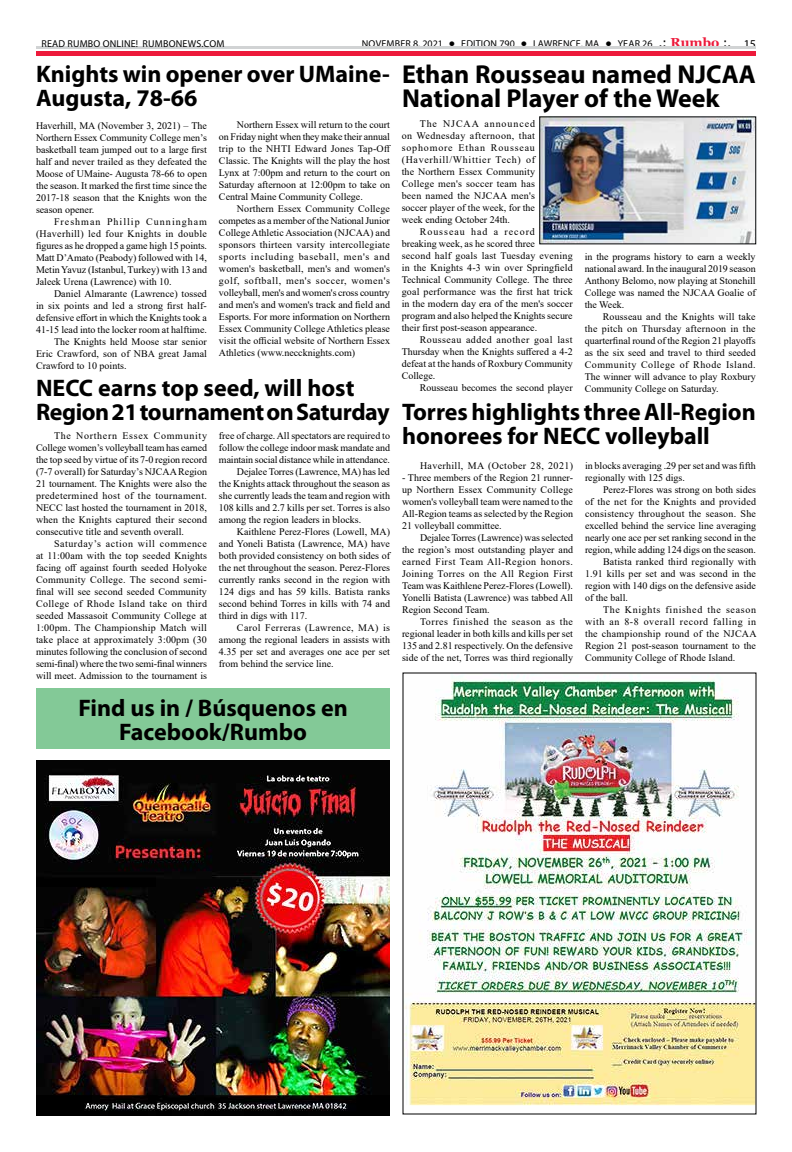
<style>
.page{position:relative;width:792px;height:1152px;background:#fff}
.page>*{position:absolute;margin:0;border:0;box-sizing:border-box;transform-origin:0 0}
.t1{font:700 26px/24px "Myriad Pro";color:#000}
.t2{font:700 24px/24px "Myriad Pro";color:#000}
.t3{font:10px/12px "Times New Roman";color:#000;text-align:justify}
.t4{font:10px "Myriad Pro";letter-spacing:.02em;color:#000}
.t5{font:10px "Times New Roman";letter-spacing:.025em;color:#000}
.t6{font:10px "Times New Roman";letter-spacing:.06em;color:#000}
.t7{font:10px "Times New Roman";letter-spacing:.04em;color:#000}
.t8{font:10px "Times New Roman";letter-spacing:.035em;color:#000}
.t9{font:10px "Times New Roman";letter-spacing:.065em;color:#000}
.s1{font-family:"Tahoma";font-weight:700;color:#fff}
.s2{font-family:"Tahoma";font-size:12px}
.s3{font-family:"Georgia";font-weight:700;font-size:13px;color:#ed1a3b}
.s4{font-size:12px}
</style>
<div class="page">
<hr style="left:36px;top:52px;width:720px;height:4px;background:#ed1a3b">
<hr style="left:36px;top:46px;width:720px;height:3px;background:#d1d3d4">
<div style="left:36px;top:689px;width:354px;height:60px;background:#83c997"></div>
<img style="left:404px;top:675px;width:350px;height:431px">
<img style="left:542px;top:119px;width:212px;height:123px">
<img style="left:36px;top:760px;width:354px;height:356px">
<p class="t4" style="left:41px;top:37px;width:185px">READ RUMBO ONLINE! RUMBONEWS.COM</p>
<p class="t4" style="left:362px;top:37px;width:396px">NOVEMBER 8, 2021 <span class="s1">•</span> EDITION 790 <span class="s1">•</span> LAWRENCE, MA <span class="s1">•</span> YEAR 26 <span class="s2">.:</span> <span class="s3">Rumbo</span> <span class="s2">:.</span> <span class="s4">15</span></p>
<h2 class="t2" style="left:36px;top:61px;width:355px">Knights win opener over UMaine-<br>Augusta, 78-66</h2>
<p class="t3" style="left:36px;top:119px;width:173px">Haverhill, MA (November 3, 2021) – The Northern Essex Community College men’s basketball team jumped out to a large first half and never trailed as they defeated the Moose of UMaine- Augusta 78-66 to open the season. It marked the first time since the 2017-18 season that the Knights won the season opener.</p>
<p class="t3" style="left:36px;top:215px;width:173px;text-indent:18px">Freshman Phillip Cunningham (Haverhill) led four Knights in double figures as he dropped a game high 15 points.<br>Matt D’Amato (Peabody) followed with 14, Metin Yavuz (Istanbul, Turkey) with 13 and Jaleek Urena (Lawrence) with 10.</p>
<p class="t3" style="left:54px;top:287px;width:154px">Daniel Almarante (Lawrence) tossed</p>
<p class="t3" style="left:36px;top:299px;width:172px">in six points and led a strong first half-</p>
<p class="t3" style="left:36px;top:311px;width:172px">defensive effort in which the Knights took a</p>
<p class="t3" style="left:36px;top:323px;width:173px">41-15 lead into the locker room at halftime.</p>
<p class="t3" style="left:54px;top:335px;width:154px">The Knights held Moose star senior</p>
<p class="t3" style="left:36px;top:347px;width:173px">Eric Crawford, son of NBA great Jamal</p>
<p class="t3" style="left:36px;top:359px;width:92px">Crawford to 10 points.</p>
<p class="t3" style="left:219px;top:118px;width:173px;text-indent:18px">Northern Essex will return to the court on Friday night when they make their annual trip to the NHTI Edward Jones Tap-Off Classic. The Knights will the play the host Lynx at 7:00pm and return to the court on Saturday afternoon at 12:00pm to take on Central Maine Community College.</p>
<p class="t3" style="left:219px;top:202px;width:173px;text-indent:18px">Northern Essex Community College competes as a member of the National Junior College Athletic Association (NJCAA) and sponsors thirteen varsity intercollegiate sports including baseball, men's and women's basketball, men's and women's golf, softball, men's soccer, women's volleyball, men's and women's cross country and men's and women's track and field and Esports. For more information on Northern Essex Community College Athletics please visit the official website of Northern Essex Athletics (www.neccknights.com)</p>
<h2 class="t2" style="left:36px;top:375px;width:355px">NECC earns top seed, will host<br>Region 21 tournament on Saturday</h2>
<p class="t3" style="left:36px;top:429px;width:173px;text-indent:18px">The Northern Essex Community College women’s volleyball team has earned the top seed by virtue of its 7-0 region record (7-7 overall) for Saturday’s NJCAA Region 21 tournament. The Knights were also the predetermined host of the tournament.<br>NECC last hosted the tournament in 2018, when the Knights captured their second consecutive title and seventh overall.</p>
<p class="t3" style="left:36px;top:537px;width:173px;text-indent:18px">Saturday’s action will commence at 11:00am with the top seeded Knights facing off against fourth seeded Holyoke Community College. The second semi&shy;final will see second seeded Community College of Rhode Island take on third seeded Massasoit Community College at 1:00pm. The Championship Match will take place at approximately 3:00pm (30 minutes following the conclusion of second semi-final) where the two semi-final winners will meet. Admission to the tournament is</p>
<p class="t3" style="left:219px;top:429px;width:173px">free of charge. All spectators are required to</p>
<p class="t3" style="left:219px;top:441px;width:173px">follow the college indoor mask mandate and</p>
<p class="t3" style="left:219px;top:453px;width:172px">maintain social distance while in attendance.</p>
<p class="t3" style="left:237px;top:465px;width:154px">Dejalee Torres (Lawrence, MA) has led</p>
<p class="t3" style="left:219px;top:477px;width:173px">the Knights attack throughout the season as</p>
<p class="t3" style="left:219px;top:489px;width:173px">she currently leads the team and region with</p>
<p class="t3" style="left:219px;top:501px;width:173px">108 kills and 2.7 kills per set. Torres is also</p>
<p class="t3" style="left:219px;top:513px;width:144px">among the region leaders in blocks.</p>
<p class="t3" style="left:237px;top:525px;width:155px">Kaithlene Perez-Flores (Lowell, MA)</p>
<p class="t3" style="left:219px;top:537px;width:173px">and Yoneli Batista (Lawrence, MA) have</p>
<p class="t3" style="left:219px;top:549px;width:173px">both provided consistency on both sides of</p>
<p class="t3" style="left:219px;top:561px;width:173px">the net throughout the season. Perez-Flores</p>
<p class="t3" style="left:219px;top:573px;width:173px">currently ranks second in the region with</p>
<p class="t3" style="left:219px;top:585px;width:173px">124 digs and has 59 kills. Batista ranks</p>
<p class="t3" style="left:219px;top:597px;width:173px">second behind Torres in kills with 74 and</p>
<p class="t3" style="left:219px;top:609px;width:90px">third in digs with 117.</p>
<p class="t7" style="left:237px;top:620px;width:155px">Carol Ferreras (Lawrence, MA) is</p>
<p class="t3" style="left:219px;top:633px;width:173px">among the regional leaders in assists with</p>
<p class="t3" style="left:219px;top:645px;width:173px">4.35 per set and averages one ace per set</p>
<p class="t3" style="left:219px;top:657px;width:116px">from behind the service line.</p>
<h2 class="t2" style="left:78px;top:695px;width:271px;text-align:center">Find us in / Búsquenos en<br>Facebook/Rumbo</h2>
<h1 class="t1" style="left:402px;top:62px;width:356px">Ethan Rousseau named NJCAA<br>National Player of the Week</h1>
<p class="t3" style="left:402px;top:117px;width:135px;text-indent:18px">The NJCAA announced on Wednesday afternoon, that sophomore Ethan Rousseau (Haverhill/Whittier Tech) of the Northern Essex Community College men's soccer team has been named the NJCAA men's soccer player of the week, for the week ending October 24th.</p>
<p class="t3" style="left:402px;top:225px;width:173px;text-align:left;text-indent:18px">Rousseau had a record<br>breaking week, as he scored three<br>second half goals last Tuesday evening in the Knights 4-3 win over Springfield Technical Community College. The three goal performance was the first hat trick in the modern day era of the men's soccer program and also helped the Knights secure their first post-season appearance.</p>
<p class="t3" style="left:402px;top:333px;width:173px;text-indent:18px">Rousseau added another goal last Thursday when the Knights suffered a 4-2 defeat at the hands of Roxbury Community College.</p>
<p class="t3" style="left:420px;top:381px;width:155px">Rousseau becomes the second player</p>
<p class="t3" style="left:585px;top:250px;width:173px">in the programs history to earn a weekly national award. In the inaugural 2019 season Anthony Belomo, now playing at Stonehill College was named the NJCAA Goalie of the Week.</p>
<p class="t3" style="left:585px;top:310px;width:173px;text-indent:18px">Rousseau and the Knights will take the pitch on Thursday afternoon in the quarterfinal round of the Region 21 playoffs as the six seed and travel to third seeded Community College of Rhode Island.<br>The winner will advance to play Roxbury Community College on Saturday.</p>
<h2 class="t2" style="left:402px;top:399px;width:355px">Torres highlights three All-Region honorees for NECC volleyball</h2>
<p class="t8" style="left:420px;top:458px;width:155px">Haverhill, MA (October 28, 2021)</p>
<p class="t3" style="left:402px;top:471px;width:173px">- Three members of the Region 21 runner&shy;up Northern Essex Community College women's volleyball team were named to the All-Region teams as selected by the Region 21 volleyball committee.</p>
<p class="t3" style="left:402px;top:531px;width:173px;text-indent:18px">Dejalee Torres (Lawrence) was selected the region’s most outstanding player and earned First Team All-Region honors.<br>Joining Torres on the All Region First Team was Kaithlene Perez-Flores (Lowell).<br>Yonelli Batista (Lawrence) was tabbed All Region Second Team.</p>
<p class="t3" style="left:402px;top:615px;width:173px;text-indent:18px">Torres finished the season as the regional leader in both kills and kills per set 135 and 2.81 respectively. On the defensive side of the net, Torres was third regionally</p>
<p class="t3" style="left:585px;top:459px;width:172px">in blocks averaging .29 per set and was fifth regionally with 125 digs.</p>
<p class="t3" style="left:603px;top:483px;width:155px">Perez-Flores was strong on both sides</p>
<p class="t3" style="left:585px;top:495px;width:173px">of the net for the Knights and provided</p>
<p class="t5" style="left:585px;top:506px;width:173px">consistency throughout the season. She</p>
<p class="t3" style="left:585px;top:519px;width:173px">excelled behind the service line averaging</p>
<p class="t3" style="left:585px;top:531px;width:173px">nearly one ace per set ranking second in the</p>
<p class="t3" style="left:585px;top:543px;width:173px">region, while adding 124 digs on the season.</p>
<p class="t3" style="left:603px;top:555px;width:155px">Batista ranked third regionally with</p>
<p class="t3" style="left:585px;top:567px;width:173px">1.91 kills per set and was second in the</p>
<p class="t3" style="left:585px;top:579px;width:173px">region with 140 digs on the defensive aside</p>
<p class="t3" style="left:585px;top:591px;width:45px">of the ball.</p>
<p class="t9" style="left:603px;top:602px;width:155px">The Knights finished the season</p>
<p class="t6" style="left:585px;top:614px;width:173px">with an 8-8 overall record falling in</p>
<p class="t5" style="left:585px;top:626px;width:173px">the championship round of the NJCAA</p>
<p class="t3" style="left:585px;top:639px;width:172px">Region 21 post-season tournament to the</p>
<p class="t3" style="left:585px;top:651px;width:152px">Community College of Rhode Island.</p>
</div>
